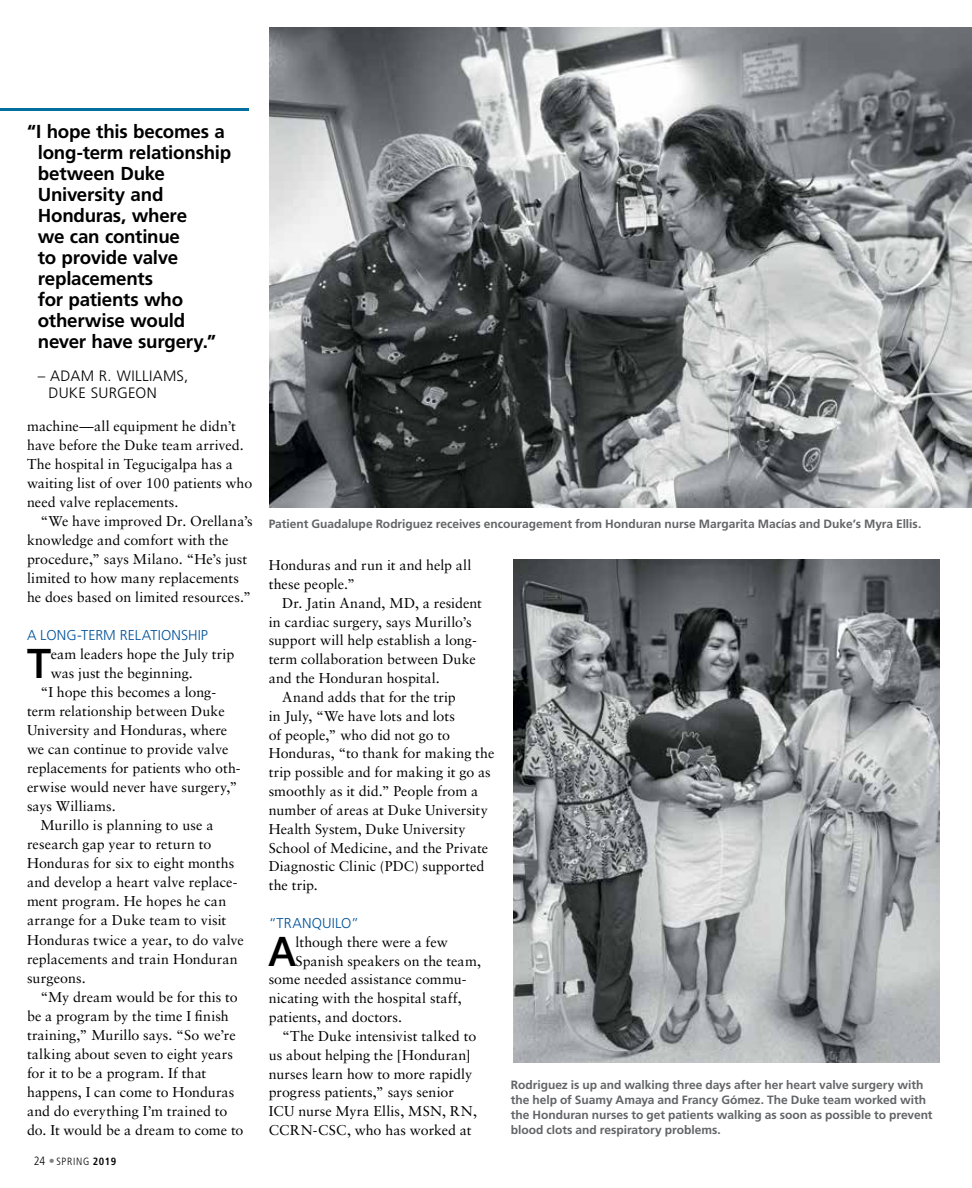
<style>
.page{position:relative;width:972px;height:1188px;background:#fff}
.page>*{position:absolute;margin:0;border:0;box-sizing:border-box;transform-origin:0 0}
.t1{font:500 40.5px "Helvetica Neue";color:#000}
.t2{font:700 18.75px/21px "Frutiger LT Pro";letter-spacing:-.015em;color:#000}
.t3{font:300 15px/16.5px "Frutiger LT Pro";letter-spacing:.02em;color:#000}
.t4{font:14.25px/19px "Sabon LT Std";color:#000}
.t5{font:300 14.25px "Frutiger LT Pro";letter-spacing:.01em;color:#00539b}
.t6{font:700 12px/15px "Frutiger LT Pro";color:#636466}
.t7{font:300 condensed 10.5px "Frutiger LT Pro";letter-spacing:.065em;color:#000}
.s1{font-size:12px}
.s2{font-weight:700;font-stretch:normal;font-size:12px;color:#808285}
.s3{font-weight:700}
</style>
<div class="page">
<img style="left:513px;top:559px;width:427px;height:503px">
<hr style="left:0;top:108px;width:249px;height:3px;background:#006e9f">
<img style="left:269px;top:27px;width:703px;height:480px">
<h2 class="t2" style="left:38px;top:121px;width:195px;text-indent:-11px">“I hope this becomes a long-term relationship between Duke<br>University and<br>Honduras, where<br>we can continue<br>to provide valve replacements<br>for patients who otherwise would never have surgery.”</h2>
<p class="t3" style="left:49px;top:368px;width:141px;text-indent:-11px">– ADAM R. WILLIAMS,<br>DUKE SURGEON</p>
<p class="t4" style="left:27px;top:416px;width:227px">machine—all equipment he didn’t have before the Duke team arrived.<br>The hospital in Tegucigalpa has a waiting list of over 100 patients who need valve replacements.</p>
<p class="t4" style="left:27px;top:512px;width:227px;text-indent:13px">“We have improved Dr. Orellana’s knowledge and comfort with the procedure,” says Milano. “He’s just limited to how many replacements he does based on limited resources.”</p>
<p class="t5" style="left:27px;top:627px;width:183px">A LONG-TERM RELATIONSHIP</p>
<h1 class="t1" style="left:27px;top:631px;width:26px">T</h1>
<p class="t4" style="left:51px;top:645px;width:185px">eam leaders hope the July trip</p>
<p class="t4" style="left:51px;top:663px;width:144px">was just the beginning.</p>
<p class="t4" style="left:41px;top:682px;width:177px">“I hope this becomes a long-</p>
<p class="t4" style="left:27px;top:701px;width:199px">term relationship between Duke</p>
<p class="t4" style="left:27px;top:720px;width:202px">University and Honduras, where</p>
<p class="t4" style="left:27px;top:740px;width:203px">we can continue to provide valve</p>
<p class="t4" style="left:27px;top:759px;width:215px">replacements for patients who oth-</p>
<p class="t4" style="left:27px;top:778px;width:212px">erwise would never have surgery,”</p>
<p class="t4" style="left:27px;top:797px;width:90px">says Williams.</p>
<p class="t4" style="left:41px;top:816px;width:175px">Murillo is planning to use a</p>
<p class="t4" style="left:27px;top:835px;width:186px">research gap year to return to</p>
<p class="t4" style="left:27px;top:854px;width:209px">Honduras for six to eight months</p>
<p class="t4" style="left:27px;top:873px;width:212px">and develop a heart valve replace-</p>
<p class="t4" style="left:27px;top:892px;width:201px">ment program. He hopes he can</p>
<p class="t4" style="left:27px;top:911px;width:201px">arrange for a Duke team to visit</p>
<p class="t4" style="left:27px;top:930px;width:218px">Honduras twice a year, to do valve</p>
<p class="t4" style="left:27px;top:949px;width:212px">replacements and train Honduran</p>
<p class="t4" style="left:27px;top:968px;width:60px">surgeons.</p>
<p class="t4" style="left:41px;top:987px;width:199px">“My dream would be for this to</p>
<p class="t4" style="left:27px;top:1006px;width:203px">be a program by the time I finish</p>
<p class="t4" style="left:27px;top:1025px;width:210px">training,” Murillo says. “So we’re</p>
<p class="t4" style="left:27px;top:1044px;width:208px">talking about seven to eight years</p>
<p class="t4" style="left:27px;top:1063px;width:181px">for it to be a program. If that</p>
<p class="t4" style="left:27px;top:1082px;width:209px">happens, I can come to Honduras</p>
<p class="t4" style="left:27px;top:1101px;width:202px">and do everything I’m trained to</p>
<p class="t4" style="left:27px;top:1120px;width:218px">do. It would be a dream to come to</p>
<p class="t7" style="left:34px;top:1155px;width:84px"><span class="s1">24</span> <span class="s2">•</span>SPRING <span class="s3">2019</span></p>
<p class="t6" style="left:269px;top:517px;width:654px">Patient Guadalupe Rodriguez receives encouragement from Honduran nurse Margarita Macías and Duke’s Myra Ellis.</p>
<p class="t4" style="left:269px;top:556px;width:204px">Honduras and run it and help all these people.”</p>
<p class="t4" style="left:282px;top:593px;width:201px">Dr. Jatin Anand, MD, a resident</p>
<p class="t4" style="left:269px;top:612px;width:204px">in cardiac surgery, says Murillo’s</p>
<p class="t4" style="left:269px;top:631px;width:210px">support will help establish a long-</p>
<p class="t4" style="left:269px;top:650px;width:209px">term collaboration between Duke</p>
<p class="t4" style="left:269px;top:668px;width:173px">and the Honduran hospital.</p>
<p class="t4" style="left:282px;top:687px;width:175px">Anand adds that for the trip</p>
<p class="t4" style="left:269px;top:706px;width:188px">in July, “We have lots and lots</p>
<p class="t4" style="left:269px;top:725px;width:183px">of people,” who did not go to</p>
<p class="t4" style="left:269px;top:744px;width:227px">Honduras, “to thank for making the</p>
<p class="t4" style="left:269px;top:763px;width:224px">trip possible and for making it go as</p>
<p class="t4" style="left:269px;top:781px;width:211px">smoothly as it did.” People from a</p>
<p class="t4" style="left:269px;top:800px;width:221px">number of areas at Duke University</p>
<p class="t4" style="left:269px;top:819px;width:198px">Health System, Duke University</p>
<p class="t4" style="left:269px;top:838px;width:221px">School of Medicine, and the Private</p>
<p class="t4" style="left:269px;top:857px;width:217px">Diagnostic Clinic (PDC) supported</p>
<p class="t4" style="left:269px;top:876px;width:51px">the trip.</p>
<p class="t5" style="left:269px;top:915px;width:92px">“TRANQUILO”</p>
<h1 class="t1" style="left:269px;top:919px;width:29px">A</h1>
<p class="t4" style="left:296px;top:932px;width:154px">lthough there were a few</p>
<p class="t4" style="left:296px;top:951px;width:187px">Spanish speakers on the team,</p>
<p class="t4" style="left:269px;top:970px;width:199px">some needed assistance commu-</p>
<p class="t4" style="left:269px;top:989px;width:194px">nicating with the hospital staff,</p>
<p class="t4" style="left:269px;top:1007px;width:135px">patients, and doctors.</p>
<p class="t4" style="left:282px;top:1026px;width:196px">“The Duke intensivist talked to</p>
<p class="t4" style="left:269px;top:1045px;width:203px">us about helping the [Honduran]</p>
<p class="t4" style="left:269px;top:1064px;width:205px">nurses learn how to more rapidly</p>
<p class="t4" style="left:269px;top:1083px;width:187px">progress patients,” says senior</p>
<p class="t4" style="left:269px;top:1102px;width:210px">ICU nurse Myra Ellis, MSN, RN,</p>
<p class="t4" style="left:269px;top:1120px;width:204px">CCRN-CSC, who has worked at</p>
<p class="t6" style="left:511px;top:1078px;width:423px">Rodriguez is up and walking three days after her heart valve surgery with the help of Suamy Amaya and Francy Gómez. The Duke team worked with the Honduran nurses to get patients walking as soon as possible to prevent blood clots and respiratory problems.</p>
</div>
